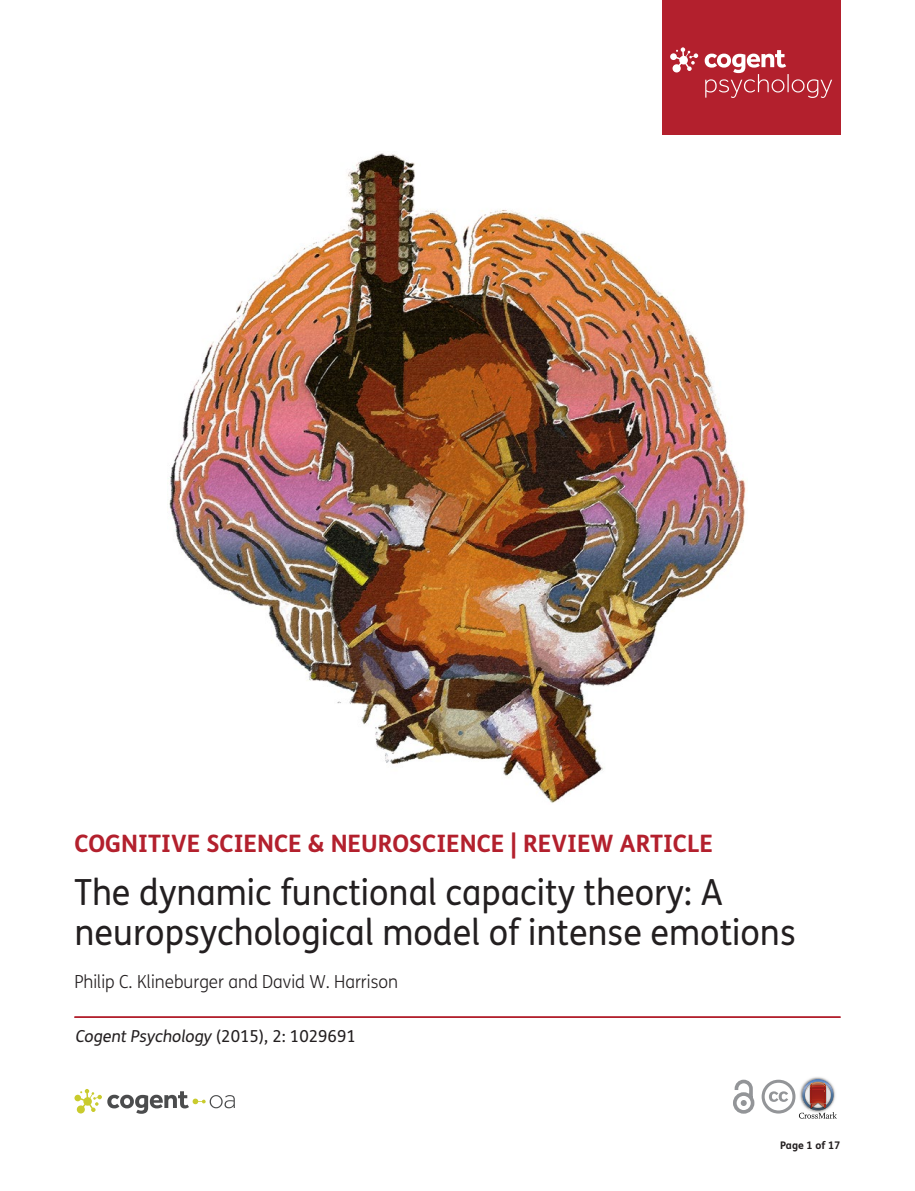
<style>
.page{position:relative;width:915px;height:1191px;background:#fff}
.page>*{position:absolute;margin:0;border:0;box-sizing:border-box;transform-origin:0 0}
.t1{font:36px/40.5px "FS Me Pro";color:#231f20;scale:.95 1}
.t2{font:700 24px "FS Me Pro";color:#b3202d}
.t3{font:300 18px "FS Me Pro";color:#231f20;scale:.95 1}
.t4{font:italic 16.5px "FS Me Pro";color:#231f20}
.t5{font:700 10.5px "FS Me Pro";color:#231f20}
.s1{font-style:normal}
</style>
<div class="page">
<div style="left:661px;top:0;width:179px;height:134px;background:#b3202d"></div>
<svg style="left:670px;top:47px;width:28px;height:25px"></svg>
<svg style="left:704px;top:50px;width:127px;height:48px"></svg>
<svg style="left:733px;top:1079px;width:21px;height:34px"></svg>
<hr style="left:74px;top:1016px;width:766px;height:2px;background:#b3202d">
<img style="left:810px;top:1077px;width:15px;height:2px">
<svg style="left:761px;top:1079px;width:75px;height:39px"></svg>
<svg style="left:74px;top:1089px;width:161px;height:24px"></svg>
<img style="left:167px;top:153px;width:579px;height:650px">
<p class="t2" style="left:74px;top:824px;width:639px">COGNITIVE SCIENCE &amp; NEUROSCIENCE | REVIEW ARTICLE</p>
<p class="t1" style="left:74px;top:871px;width:760px">The dynamic functional capacity theory: A neuropsychological model of intense emotions</p>
<p class="t3" style="left:74px;top:969px;width:342px">Philip C. Klineburger and David W. Harrison</p>
<p class="t4" style="left:76px;top:1024px;width:281px">Cogent Psychology <span class="s1">(2015), 2: 1029691</span></p>
<p class="t5" style="left:780px;top:1137px;width:62px">Page 1 of 17</p>
</div>
